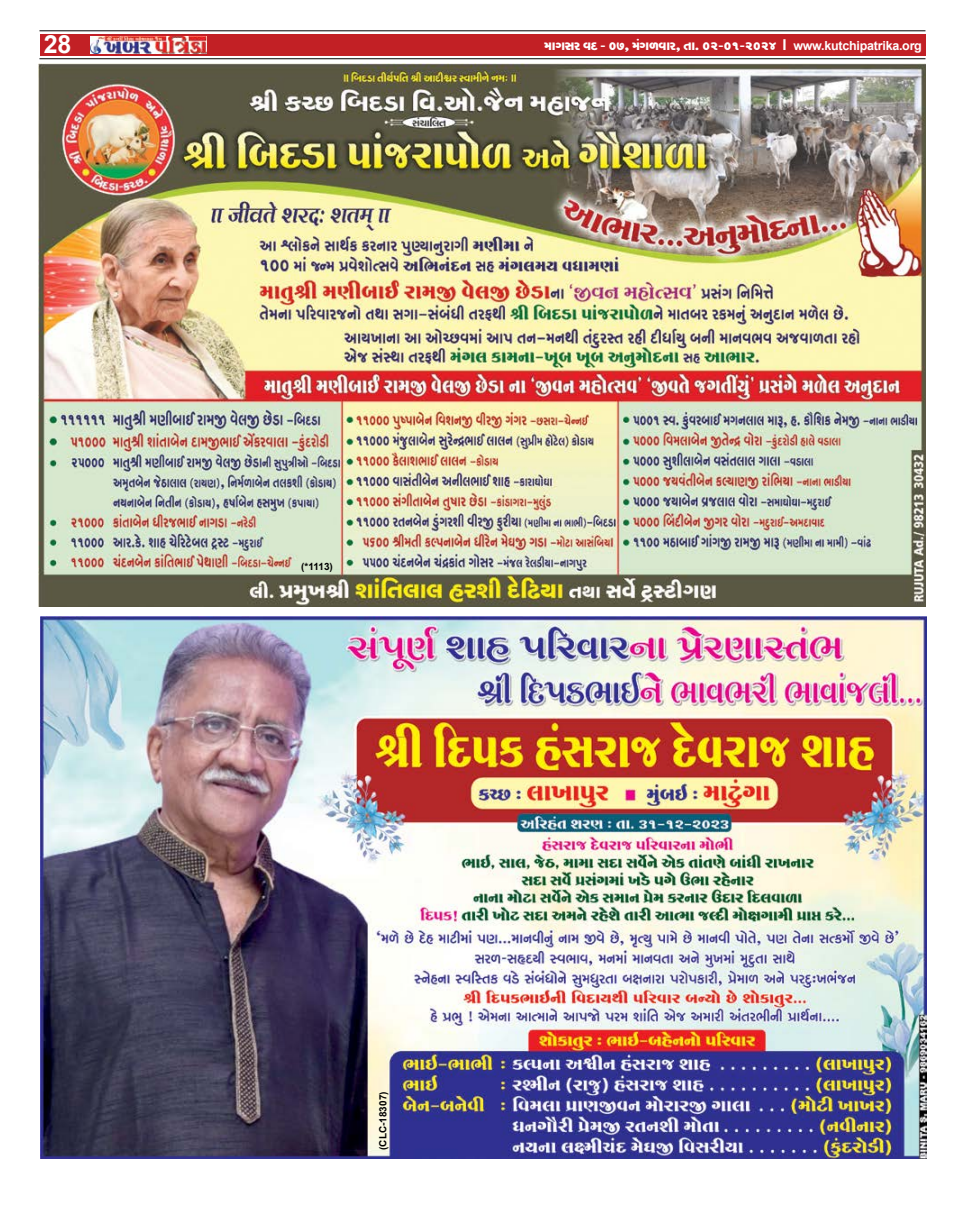
<style>
.page{position:relative;width:964px;height:1205px;background:#fff}
.page>*{position:absolute;margin:0;border:0;box-sizing:border-box;transform-origin:0 0}
.t1{font:700 25px "Arial";color:#fff}
.t2{font:15px "SHREE GUJ7";letter-spacing:-.02em;color:#fff}
.t3{font:700 10px "Arial";color:#000}
.s1{font-family:"Arial";font-weight:700}
.s2{font-family:"Arial";font-weight:700;font-size:12.5px}
</style>
<div class="page">
<div style="left:40px;top:34px;width:172px;height:21px;background:#c22025"></div>
<div style="left:212px;top:34px;width:714px;height:21px;background:#c22025"></div>
<hr style="left:39px;top:58px;width:886px;height:1px;background:#000">
<hr style="left:39px;top:30px;width:886px;height:1px;background:#000">
<img style="left:90px;top:36px;width:116px;height:17px">
<img style="left:41px;top:616px;width:885px;height:543px">
<img style="left:39px;top:64px;width:886px;height:542px">
<h1 class="t1" style="left:44px;top:27px;width:29px">28</h1>
<p class="t2" style="left:544px;top:38px;width:379px">dpNkf hv$ - 07, d„Nmhpf, sp. 02-01-2024 <span class="s1">I</span> <span class="s2">www.kutchipatrika.org</span></p>
<p class="t3" style="left:301px;top:560px;width:33px">(*1113)</p>
<p class="t3" style="left:376px;top:1150px;width:60px;rotate:-90deg">(CLC-18307)</p>
</div>
